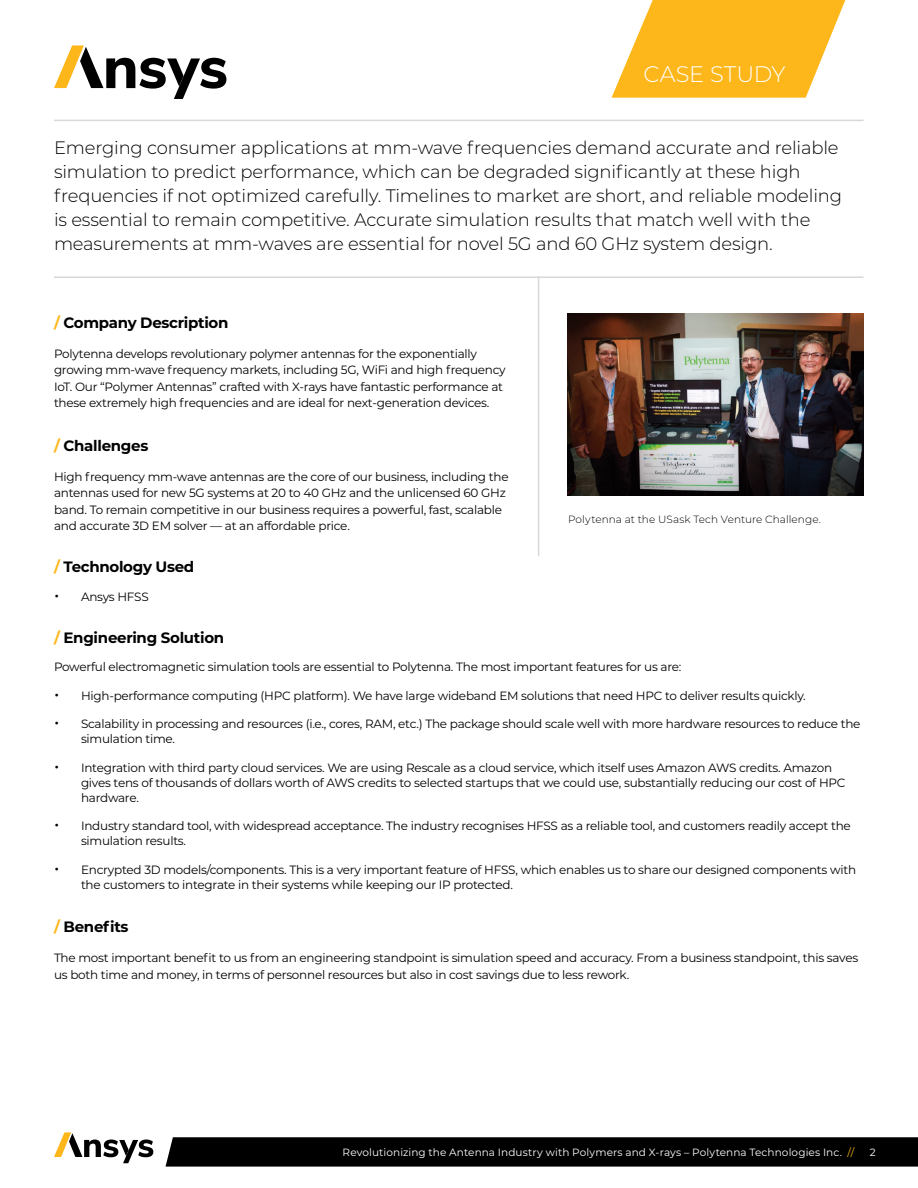
<style>
.page{position:relative;width:918px;height:1188px;background:#fff}
.page>*{position:absolute;margin:0;border:0;box-sizing:border-box;transform-origin:0 0}
.t1{font:300 22.5px "Montserrat";letter-spacing:-.005em;color:#fff}
.t2{font:300 18px/24px "Montserrat";letter-spacing:-.01em;color:#000}
.t3{font:700 15px "Montserrat";letter-spacing:-.02em;color:#000}
.t4{font:12px/16.5px "Montserrat";letter-spacing:-.02em;color:#000}
.t5{font:10.5px "Montserrat";letter-spacing:.01em;color:#fff}
.t6{font:300 10.5px "Montserrat";letter-spacing:.005em;color:#000}
.s1{color:#fdb71a}
.s2{font-size:18px}
</style>
<div class="page">
<svg style="left:166px;top:1137px;width:752px;height:30px;background:#060606"></svg>
<svg style="left:54px;top:1132px;width:99px;height:31px"></svg>
<hr style="left:54px;top:276px;width:810px;height:2px;background:#d9d8d6">
<hr style="left:54px;top:120px;width:810px;height:1px;background:#d9d8d6">
<svg style="left:54px;top:45px;width:172px;height:54px"></svg>
<hr style="left:538px;top:276px;width:1px;height:280px;background:#d9d8d6">
<svg style="left:612px;top:0;width:233px;height:98px"></svg>
<img style="left:567px;top:313px;width:297px;height:182px">
<h1 class="t1" style="left:644px;top:59px;width:143px">CASE STUDY</h1>
<p class="t2" style="left:54px;top:135px;width:790px">Emerging consumer applications at mm-wave frequencies demand accurate and reliable simulation to predict performance, which can be degraded significantly at these high frequencies if not optimized carefully. Timelines to market are short, and reliable modeling is essential to remain competitive. Accurate simulation results that match well with the measurements at mm-waves are essential for novel 5G and 60 GHz system design.</p>
<p class="t3" style="left:54px;top:312px;width:176px"><span class="s1">/</span> Company Description</p>
<p class="t4" style="left:54px;top:345px;width:453px">Polytenna develops revolutionary polymer antennas for the exponentially growing mm-wave frequency markets, including 5G, WiFi and high frequency IoT. Our “Polymer Antennas” crafted with X-rays have fantastic performance at these extremely high frequencies and are ideal for next-generation devices.</p>
<p class="t3" style="left:54px;top:435px;width:96px"><span class="s1">/</span> Challenges</p>
<p class="t4" style="left:54px;top:468px;width:456px">High frequency mm-wave antennas are the core of our business, including the antennas used for new 5G systems at 20 to 40 GHz and the unlicensed 60 GHz band. To remain competitive in our business requires a powerful, fast, scalable and accurate 3D EM solver — at an affordable price.</p>
<p class="t3" style="left:54px;top:556px;width:142px"><span class="s1">/</span> Technology Used</p>
<p class="t4" style="left:54px;top:588px;width:96px"><span class="s2">•</span> Ansys HFSS</p>
<p class="t3" style="left:54px;top:627px;width:172px"><span class="s1">/</span> Engineering Solution</p>
<p class="t4" style="left:54px;top:658px;width:629px">Powerful electromagnetic simulation tools are essential to Polytenna. The most important features for us are:</p>
<p class="t4" style="left:54px;top:687px;width:753px"><span class="s2">•</span> High-performance computing (HPC platform). We have large wideband EM solutions that need HPC to deliver results quickly.</p>
<p class="t4" style="left:81px;top:716px;width:781px;line-height:15px;text-indent:-27px"><span class="s2">•</span> Scalability in processing and resources (i.e., cores, RAM, etc.) The package should scale well with more hardware resources to reduce the simulation time.</p>
<p class="t4" style="left:81px;top:760px;width:766px;line-height:15px;text-indent:-27px"><span class="s2">•</span> Integration with third party cloud services. We are using Rescale as a cloud service, which itself uses Amazon AWS credits. Amazon gives tens of thousands of dollars worth of AWS credits to selected startups that we could use, substantially reducing our cost of HPC hardware.</p>
<p class="t4" style="left:81px;top:818px;width:771px;line-height:15px;text-indent:-27px"><span class="s2">•</span> Industry standard tool, with widespread acceptance. The industry recognises HFSS as a reliable tool, and customers readily accept the simulation results.</p>
<p class="t4" style="left:81px;top:862px;width:777px;line-height:15px;text-indent:-27px"><span class="s2">•</span> Encrypted 3D models/components. This is a very important feature of HFSS, which enables us to share our designed components with the customers to integrate in their systems while keeping our IP protected.</p>
<p class="t3" style="left:54px;top:916px;width:76px"><span class="s1">/</span> Benefits</p>
<p class="t4" style="left:54px;top:949px;width:806px">The most important benefit to us from an engineering standpoint is simulation speed and accuracy. From a business standpoint, this saves us both time and money, in terms of personnel resources but also in cost savings due to less rework.</p>
<p class="t6" style="left:568px;top:512px;width:254px">Polytenna at the USask Tech Venture Challenge.</p>
<p class="t5" style="left:343px;top:1145px;width:513px">Revolutionizing the Antenna Industry with Polymers and X-rays – Polytenna Technologies Inc. <span class="s1">//</span></p>
<p class="t5" style="left:870px;top:1145px;width:7px">2</p>
</div>
